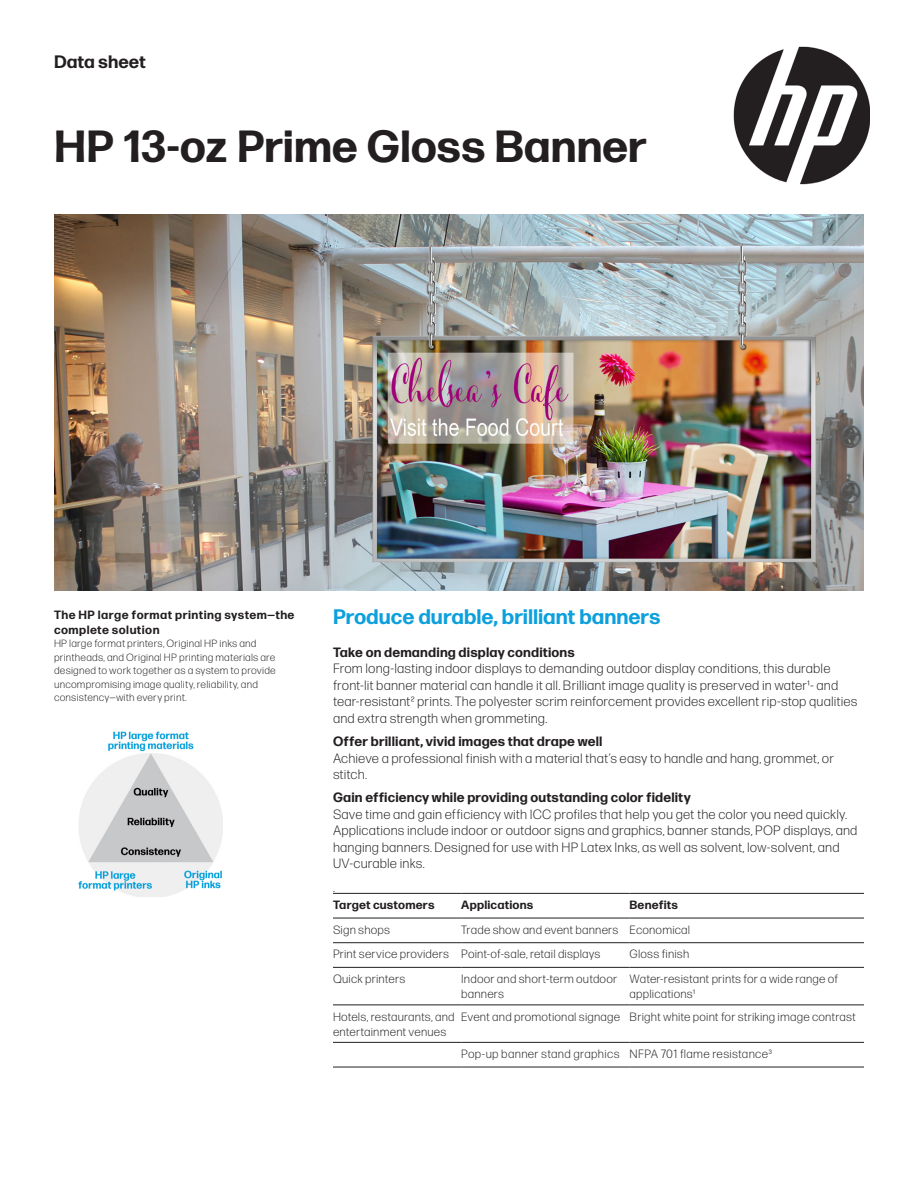
<style>
.page{position:relative;width:918px;height:1188px;background:#fff}
.page>*{position:absolute;margin:0;border:0;box-sizing:border-box;transform-origin:0 0}
.headline{font:700 45px "Forma DJR Micro";letter-spacing:-.005em;color:#231f20}
.subhead_2{font:700 21px "Forma DJR Micro";letter-spacing:-.005em;color:#0ca0dd}
.t1{font:700 18px "Forma DJR Micro";color:#231f20}
.Body_before_bullet{font:300 13.5px/16.5px "Forma DJR Micro";letter-spacing:.01em;color:#231f20}
.Body_Header{font:700 13.5px "Forma DJR Micro";letter-spacing:.01em;color:#231f20}
.body{font:700 13.5px "Forma DJR Micro";letter-spacing:.01em;color:#231f20}
.Spec_text{font:300 12px/15px "Forma DJR Micro";letter-spacing:.015em;color:#231f20}
.insight_head{font:700 12px/15px "Forma DJR Micro";letter-spacing:.035em;color:#231f20}
.Spec_text-2{font:700 12px "Forma DJR Micro";letter-spacing:.015em;color:#231f20}
.Body_before_bullet-2{font:300 12px "Forma DJR Micro";letter-spacing:.02em;color:#231f20}
.Insight_body{font:300 10.5px/13.5px "Forma DJR Micro";letter-spacing:.02em;color:#231f20}
</style>
<div class="page">
<img style="left:54px;top:214px;width:810px;height:377px">
<img style="left:733px;top:46px;width:137px;height:138px">
<img style="left:78px;top:731px;width:145px;height:166px">
<hr style="left:333px;top:893px;width:128px;height:1px;background:#231f20">
<hr style="left:461px;top:893px;width:169px;height:1px;background:#231f20">
<hr style="left:630px;top:893px;width:234px;height:1px;background:#231f20">
<hr style="left:333px;top:918px;width:128px;height:1px;background:#231f20">
<hr style="left:461px;top:918px;width:169px;height:1px;background:#231f20">
<hr style="left:630px;top:918px;width:234px;height:1px;background:#231f20">
<hr style="left:333px;top:942px;width:128px;height:1px;background:#231f20">
<hr style="left:461px;top:942px;width:169px;height:1px;background:#231f20">
<hr style="left:630px;top:942px;width:234px;height:1px;background:#231f20">
<hr style="left:333px;top:967px;width:128px;height:1px;background:#231f20">
<hr style="left:461px;top:967px;width:169px;height:1px;background:#231f20">
<hr style="left:630px;top:967px;width:234px;height:1px;background:#231f20">
<hr style="left:333px;top:1005px;width:128px;height:1px;background:#231f20">
<hr style="left:461px;top:1005px;width:169px;height:1px;background:#231f20">
<hr style="left:630px;top:1005px;width:234px;height:1px;background:#231f20">
<hr style="left:333px;top:1042px;width:128px;height:1px;background:#231f20">
<hr style="left:461px;top:1042px;width:169px;height:1px;background:#231f20">
<hr style="left:630px;top:1042px;width:234px;height:1px;background:#231f20">
<hr style="left:333px;top:1067px;width:128px;height:1px;background:#231f20">
<hr style="left:461px;top:1067px;width:169px;height:1px;background:#231f20">
<hr style="left:630px;top:1067px;width:234px;height:1px;background:#231f20">
<p class="t1" style="left:54px;top:50px;width:93px">Data sheet</p>
<p class="headline" style="left:54px;top:117px;width:594px">HP 13-oz Prime Gloss Banner</p>
<p class="insight_head" style="left:54px;top:607px;width:242px">The HP large format printing system—the complete solution</p>
<p class="Insight_body" style="left:54px;top:637px;width:223px">HP large format printers, Original HP inks and printheads, and Original HP printing materials are designed to work together as a system to provide uncompromising image quality, reliability, and consistency—with every print.</p>
<p class="subhead_2" style="left:333px;top:603px;width:329px">Produce durable, brilliant banners</p>
<p class="Body_Header" style="left:333px;top:643px;width:243px">Take on demanding display conditions</p>
<p class="Body_before_bullet" style="left:333px;top:660px;width:526px">From long-lasting indoor displays to demanding outdoor display conditions, this durable front-lit banner material can handle it all. Brilliant image quality is preserved in water¹- and tear-resistant2 prints. The polyester scrim reinforcement provides excellent rip-stop qualities and extra strength when grommeting.</p>
<p class="body" style="left:333px;top:733px;width:271px">Offer brilliant, vivid images that drape well</p>
<p class="Body_before_bullet" style="left:333px;top:749px;width:503px">Achieve a professional finish with a material that’s easy to handle and hang, grommet, or stitch.</p>
<p class="Body_Header" style="left:333px;top:789px;width:359px">Gain efficiency while providing outstanding color fidelity</p>
<p class="Body_before_bullet" style="left:333px;top:806px;width:526px">Save time and gain efficiency with ICC profiles that help you get the color you need quickly.<br>Applications include indoor or outdoor signs and graphics, banner stands, POP displays, and hanging banners. Designed for use with HP Latex Inks, as well as solvent, low-solvent, and UV-curable inks.</p>
<p class="Body_before_bullet" style="left:333px;top:878px;width:3px">.</p>
<p class="Spec_text-2" style="left:333px;top:897px;width:103px">Target customers</p>
<p class="Spec_text-2" style="left:461px;top:897px;width:74px">Applications</p>
<p class="Spec_text-2" style="left:630px;top:897px;width:50px">Benefits</p>
<p class="Spec_text" style="left:333px;top:922px;width:59px">Sign shops</p>
<p class="Spec_text" style="left:461px;top:922px;width:159px">Trade show and event banners</p>
<p class="Spec_text" style="left:630px;top:922px;width:62px">Economical</p>
<p class="Spec_text" style="left:333px;top:947px;width:118px">Print service providers</p>
<p class="Spec_text" style="left:461px;top:947px;width:141px">Point-of-sale, retail displays</p>
<p class="Spec_text" style="left:630px;top:947px;width:61px">Gloss finish</p>
<p class="Spec_text" style="left:333px;top:971px;width:74px">Quick printers</p>
<p class="Spec_text" style="left:461px;top:971px;width:158px">Indoor and short-term outdoor banners</p>
<p class="Spec_text" style="left:630px;top:971px;width:210px">Water-resistant prints for a wide range of applications1</p>
<p class="Spec_text" style="left:333px;top:1009px;width:123px">Hotels, restaurants, and entertainment venues</p>
<p class="Spec_text" style="left:461px;top:1009px;width:160px">Event and promotional signage</p>
<p class="Spec_text" style="left:630px;top:1009px;width:228px">Bright white point for striking image contrast</p>
<p class="Spec_text" style="left:461px;top:1046px;width:160px">Pop-up banner stand graphics</p>
<p class="Body_before_bullet-2" style="left:630px;top:1047px;width:144px">NFPA 701 flame resistance3</p>
</div>
